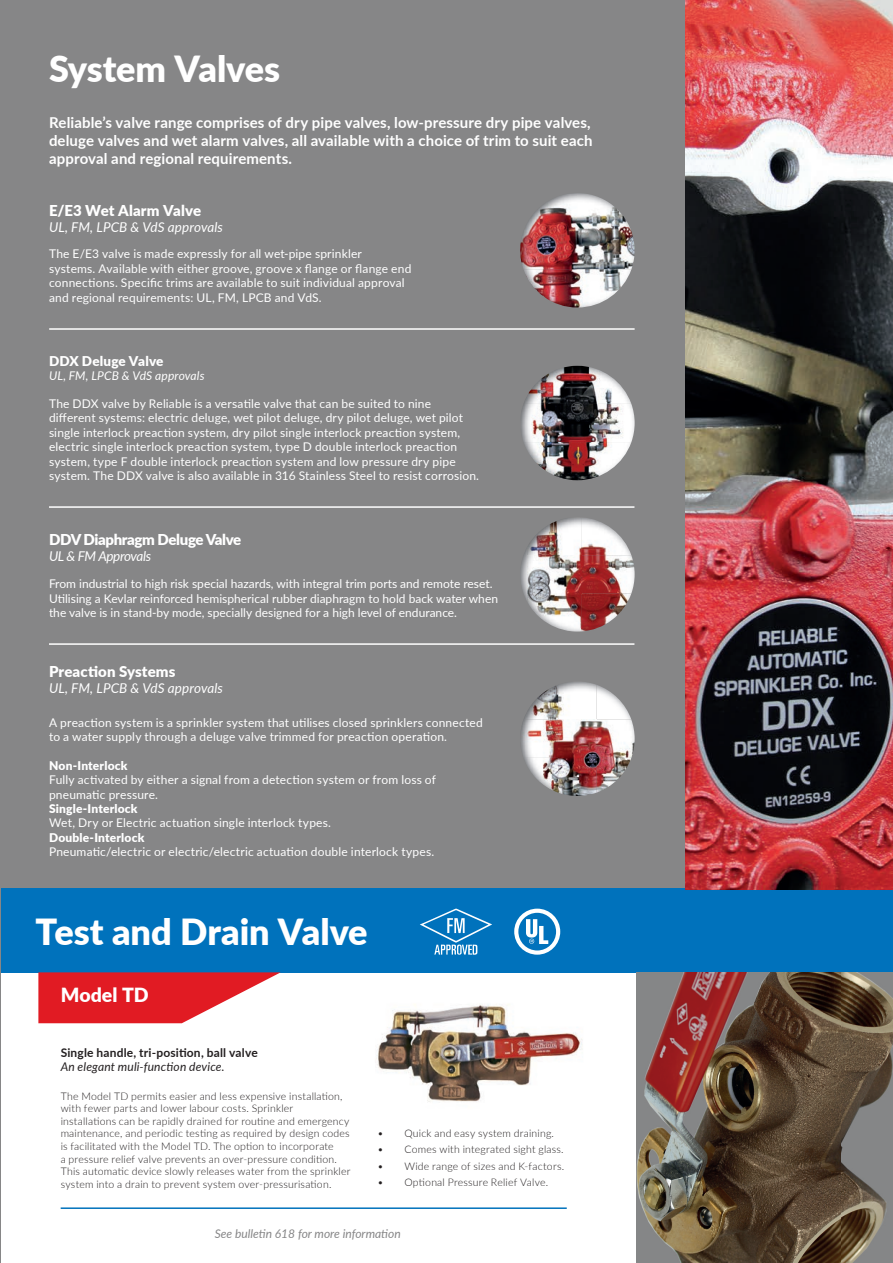
<style>
.page{position:relative;width:893px;height:1263px;background:#fff}
.page>*{position:absolute;margin:0;border:0;box-sizing:border-box;transform-origin:0 0}
.t1{font:900 36px "Lato";letter-spacing:-.005em;color:#fff}
.t2{font:900 19.5px "Lato";color:#fff}
.t3{font:700 15px/18px "Lato";letter-spacing:.005em;color:#fff;text-align:justify}
.t4{font:900 15px "Lato";letter-spacing:.005em;color:#fff}
.t5{font:900 15px "Lato";letter-spacing:-.02em;color:#fff}
.t6{font:italic 13.5px "Lato";letter-spacing:.005em;color:#fff}
.t7{font:900 13.5px "Lato";letter-spacing:.01em;color:#fff}
.t8{font:italic 13.5px "Lato";letter-spacing:-.025em;color:#fff}
.t9{font:12px/14.4px "Lato";letter-spacing:.015em;color:#fff}
.t10{font:900 12px "Lato";letter-spacing:.015em;color:#fff}
.t11{font:700 12px "Lato";letter-spacing:.015em;color:#231f20}
.t12{font:italic 12px "Lato";color:#868687}
.t13{font:italic 12px "Lato";letter-spacing:.015em;color:#231f20}
.t14{font:italic 12px "Lato";letter-spacing:.01em;color:#fff}
.t15{font:300 10.5px/12.6px "Lato";letter-spacing:.02em;color:#231f20}
</style>
<div class="page">
<div style="left:1px;top:0;width:878px;height:888px;background:#868687"></div>
<div style="left:1px;top:888px;width:892px;height:84px;background:#0072bc"></div>
<img style="left:686px;top:0;width:207px;height:889px">
<hr style="left:49px;top:328px;width:586px;height:2px;background:#fff">
<hr style="left:49px;top:506px;width:585px;height:2px;background:#fff">
<hr style="left:49px;top:643px;width:585px;height:2px;background:#fff">
<img style="left:520px;top:193px;width:115px;height:76px">
<img style="left:524px;top:269px;width:107px;height:39px">
<img style="left:524px;top:366px;width:107px;height:38px">
<img style="left:522px;top:404px;width:113px;height:38px">
<img style="left:524px;top:442px;width:107px;height:38px">
<img style="left:524px;top:686px;width:34px;height:33px">
<img style="left:558px;top:682px;width:38px;height:37px">
<img style="left:596px;top:685px;width:35px;height:34px">
<img style="left:522px;top:719px;width:113px;height:39px">
<img style="left:524px;top:758px;width:34px;height:35px">
<img style="left:558px;top:758px;width:38px;height:38px">
<img style="left:596px;top:758px;width:35px;height:35px">
<hr style="left:61px;top:1207px;width:506px;height:2px;background:#0072bc">
<img style="left:637px;top:972px;width:256px;height:291px">
<svg style="left:38px;top:972px;width:243px;height:51px"></svg>
<img style="left:521px;top:551px;width:7px;height:51px">
<img style="left:528px;top:518px;width:103px;height:37px">
<img style="left:528px;top:555px;width:107px;height:38px">
<img style="left:528px;top:593px;width:103px;height:39px">
<img style="left:376px;top:1004px;width:206px;height:98px">
<svg style="left:420px;top:908px;width:72px;height:47px"></svg>
<svg style="left:514px;top:909px;width:46px;height:46px"></svg>
<hr style="left:0;top:0;width:1px;height:1263px;background:#868687">
<h1 class="t1" style="left:49px;top:42px;width:233px">System Valves</h1>
<p class="t3" style="left:49px;top:113px;width:545px">Reliable’s valve range comprises of dry pipe valves, low-pressure dry pipe valves, deluge valves and wet alarm valves, all available with a choice of trim to suit each approval and regional requirements.</p>
<p class="t4" style="left:49px;top:199px;width:154px">E/E3 Wet Alarm Valve</p>
<p class="t6" style="left:49px;top:217px;width:175px">UL, FM, LPCB &amp; VdS approvals</p>
<p class="t9" style="left:49px;top:246px;width:364px">The E/E3 valve is made expressly for all wet-pipe sprinkler systems. Available with either groove, groove x flange or flange end connections. Specific trims are available to suit individual approval and regional requirements: UL, FM, LPCB and VdS.</p>
<p class="t7" style="left:49px;top:351px;width:116px">DDX Deluge Valve</p>
<p class="t14" style="left:49px;top:367px;width:157px">UL, FM, LPCB &amp; VdS approvals</p>
<p class="t9" style="left:49px;top:396px;width:432px">The DDX valve by Reliable is a versatile valve that can be suited to nine different systems: electric deluge, wet pilot deluge, dry pilot deluge, wet pilot single interlock preaction system, dry pilot single interlock preaction system, ele ctric single interlock preaction system, type D double interlock preaction system, type F double interlock preaction system and low pressure dry pipe system. The DDX valve is also available in 316 Stai nless Steel to resist corrosion.</p>
<p class="t5" style="left:49px;top:528px;width:194px">DDV Diaphragm Deluge Valve</p>
<p class="t8" style="left:49px;top:546px;width:104px">UL &amp; FM Approvals</p>
<p class="t9" style="left:49px;top:576px;width:450px">From industrial to high risk special hazards, with integral trim ports and remote reset.<br>Utilising a Kevlar reinforced hemispherical rubber diaphragm to hold back water when the valve is in stand-by mode, specially designed for a high level of endurance.</p>
<p class="t4" style="left:49px;top:660px;width:128px">Preaction Systems</p>
<p class="t6" style="left:49px;top:678px;width:175px">UL, FM, LPCB &amp; VdS approvals</p>
<p class="t9" style="left:49px;top:714px;width:435px">A preaction system is a sprinkler system that utilises closed sprinklers connected to a water supply through a deluge valve trimmed for preaction operation.</p>
<p class="t10" style="left:49px;top:756px;width:80px">Non-Interlock</p>
<p class="t9" style="left:49px;top:772px;width:388px">Fully activated by either a signal from a detection system or from loss of pneumatic pressure.</p>
<p class="t10" style="left:49px;top:800px;width:90px">Single-Interlock</p>
<p class="t9" style="left:49px;top:815px;width:284px">Wet, Dry or Electric actuation single interlock types.</p>
<p class="t10" style="left:49px;top:828px;width:97px">Double-Interlock</p>
<p class="t9" style="left:49px;top:844px;width:387px">Pneumatic/electric or electric/electric actuation double interlock types.</p>
<h1 class="t1" style="left:36px;top:904px;width:334px">Test and Drain Valve</h1>
<h2 class="t2" style="left:61px;top:981px;width:89px">Model TD</h2>
<p class="t11" style="left:61px;top:1044px;width:199px">Single handle, tri-position, ball valve</p>
<p class="t13" style="left:61px;top:1058px;width:166px">An elegant muli-function device.</p>
<p class="t15" style="left:61px;top:1089px;width:291px">The Model TD permits easier and less expensive installation, with fewer parts and lower labour costs. Sprinkler installations can be rapidly drained for routine and emergency maintenance, and periodic testing as required by design codes is facilitated with the Model TD. The option to incorporate<br>a pressure relief valve prevents an over-pressure condition.<br>This automatic device slowly releases water from the sprinkler system into a drain to prevent system over-pressurisation.</p>
<p class="t12" style="left:215px;top:1225px;width:188px">See bulletin 618 for more information</p>
<p class="t15" style="left:377px;top:1126px;width:178px">• Quick and easy system draining.</p>
<p class="t15" style="left:377px;top:1142px;width:188px">• Comes with integrated sight glass.</p>
<p class="t15" style="left:377px;top:1159px;width:188px">• Wide range of sizes and K-factors.</p>
<p class="t15" style="left:377px;top:1175px;width:172px">• Optional Pressure Relief Valve.</p>
</div>
